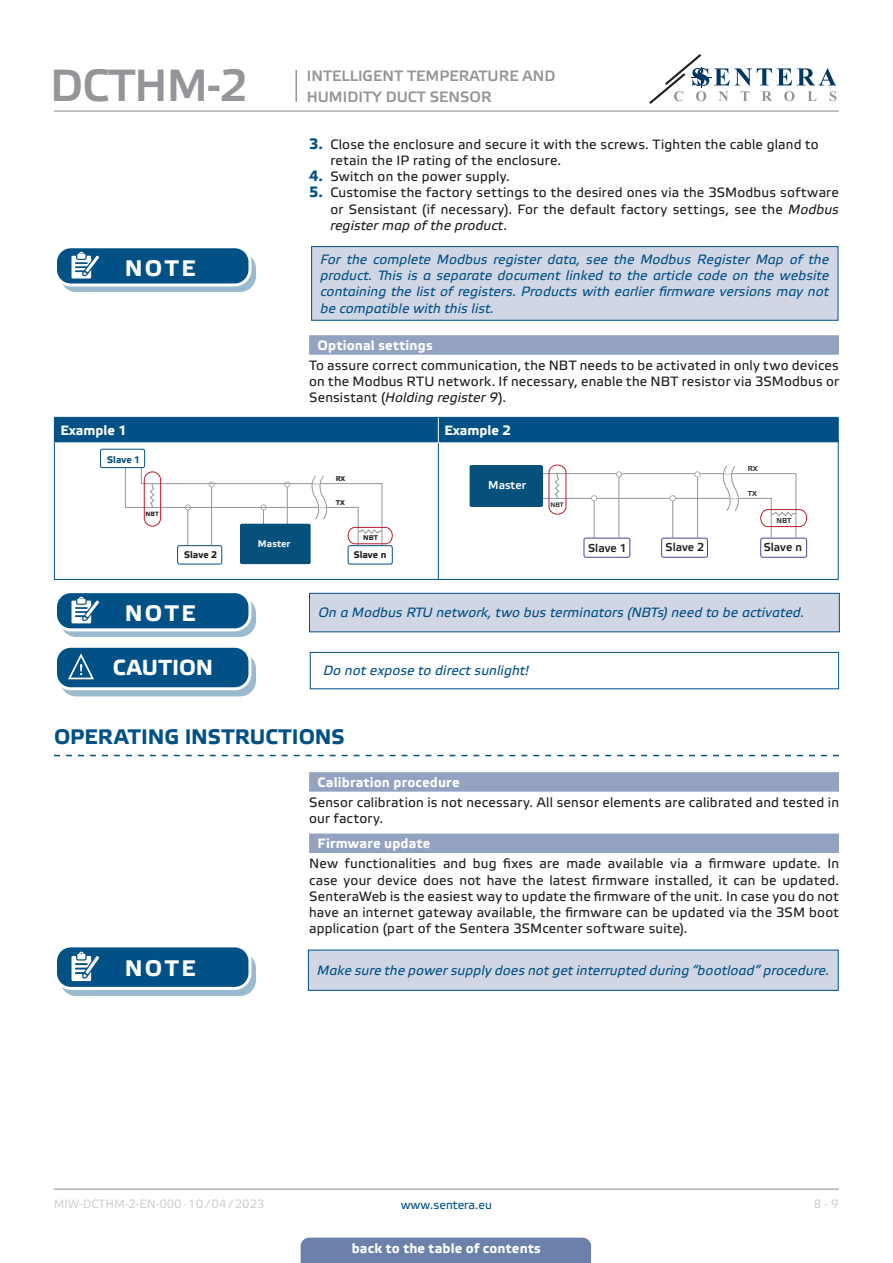
<style>
.page{position:relative;width:893px;height:1263px;background:#fff}
.page>*{position:absolute;margin:0;border:0;box-sizing:border-box;transform-origin:0 0}
.t1{font:45px "Etelka Medium Pro";letter-spacing:-.02em;color:#939598}
.t2{font:700 22.5px "Etelka Text Pro";letter-spacing:.105em;color:#fff}
.t3{font:700 21.75px "Etelka Text Pro";letter-spacing:.005em;color:#fff}
.t4{font:700 21px "Etelka Text Pro";letter-spacing:-.005em;color:#015186}
.t5{font:15px/21px "Etelka Medium Pro";color:#939598}
.body{font:13.5px/16.2px "Etelka Text Pro";letter-spacing:.015em;color:#231f20;text-align:justify}
.attention{font:italic 13.5px/16.2px "Etelka Text Pro";letter-spacing:.01em;color:#015186;text-align:justify}
.Number-roman{font:700 13.5px "Etelka Text Pro";letter-spacing:.015em;color:#fff}
.head-table{font:700 13.5px "Etelka Text Pro";color:#fff}
.t6{font:12px "Etelka Text Pro";color:#d1d2d4}
.t7{font:12px "Etelka Text Pro";color:#015186}
.t8{font:11.4px "Etelka Medium Pro";color:#231f20}
.t9{font:11.4px "Etelka Medium Pro";color:#fff}
.t10{font:700 9.6px "Etelka Text Pro";color:#231f20}
.t11{font:700 9.6px "Etelka Text Pro";color:#f2f3f4}
.t12{font:700 9.6px "Etelka Text Pro";color:#06517c}
.t13{font:7.2px "Etelka Medium Pro";color:#231f20}
.t14{font:700 6.9px "Etelka Text Pro";color:#231f20}
.t15{font:6.45px "Etelka Medium Pro";color:#231f20}
.t16{font:700 6.15px "Etelka Text Pro";color:#231f20}
.s1{font-weight:700;font-size:15px;color:#015186}
.s2{font-style:italic}
</style>
<div class="page">
<hr style="left:54px;top:111px;width:785px;height:1px;background:#939598">
<hr style="left:54px;top:1188px;width:785px;height:2px;background:#939598">
<svg style="left:649px;top:54px;width:187px;height:50px"></svg>
<div style="left:301px;top:1237px;width:290px;height:26px;background:#6c81aa"></div>
<hr style="left:295px;top:70px;width:2px;height:32px;background:#939598">
<div style="left:309px;top:335px;width:530px;height:20px;background:#94a2c2"></div>
<svg style="left:54px;top:755px;width:785px;height:1px"></svg>
<div style="left:309px;top:772px;width:530px;height:20px;background:#94a2c2"></div>
<div style="left:309px;top:833px;width:530px;height:20px;background:#94a2c2"></div>
<div style="left:312px;top:247px;width:526px;height:73px;background:#d1d6e4"></div>
<div style="left:311px;top:246px;width:527px;height:75px;border:1px solid #015186"></div>
<svg style="left:61px;top:253px;width:194px;height:38px"></svg>
<div style="left:60px;top:252px;width:196px;height:40px;border:1px solid #015186;border-radius:15px"></div>
<div style="left:56px;top:247px;width:194px;height:38px;background:#015186;border-radius:15px"></div>
<div style="left:54px;top:245px;width:197px;height:41px;border:3px solid #fff;border-radius:15px"></div>
<svg style="left:71px;top:252px;width:34px;height:34px"></svg>
<svg style="left:54px;top:417px;width:785px;height:26px;background:#085589"></svg>
<hr style="left:54px;top:443px;width:1px;height:136px;background:#015186">
<hr style="left:54px;top:579px;width:384px;height:1px;background:#015186">
<hr style="left:438px;top:443px;width:1px;height:136px;background:#015186">
<hr style="left:838px;top:443px;width:1px;height:136px;background:#015186">
<hr style="left:438px;top:579px;width:401px;height:1px;background:#015186">
<div style="left:177px;top:545px;width:45px;height:19px;border:1px solid #06517c;border-radius:2px"></div>
<div style="left:348px;top:545px;width:45px;height:19px;border:1px solid #06517c;border-radius:2px"></div>
<div style="left:240px;top:524px;width:71px;height:40px;background:#06517c;border-radius:2px"></div>
<svg style="left:125px;top:453px;width:268px;height:96px"></svg>
<div style="left:100px;top:449px;width:45px;height:19px;background:#fff;border-radius:2px"></div>
<div style="left:100px;top:449px;width:45px;height:19px;border:1px solid #06517c;border-radius:2px"></div>
<div style="left:661px;top:538px;width:47px;height:20px;border:1px solid #4e439b;border-radius:2px"></div>
<hr style="left:529px;top:498px;width:201px;height:1px;background:#939598">
<hr style="left:536px;top:473px;width:188px;height:1px;background:#939598">
<div style="left:584px;top:538px;width:46px;height:20px;border:1px solid #4e439b;border-radius:2px"></div>
<div style="left:760px;top:538px;width:47px;height:20px;border:1px solid #4e439b;border-radius:2px"></div>
<div style="left:470px;top:465px;width:73px;height:42px;background:#06517c;border-radius:2px"></div>
<svg style="left:548px;top:465px;width:259px;height:73px"></svg>
<div style="left:309px;top:593px;width:530px;height:39px;background:#d1d6e4"></div>
<div style="left:309px;top:593px;width:531px;height:39px;border:1px solid #015186"></div>
<svg style="left:61px;top:598px;width:194px;height:38px"></svg>
<div style="left:60px;top:597px;width:196px;height:40px;border:1px solid #015186;border-radius:15px"></div>
<div style="left:56px;top:592px;width:194px;height:38px;background:#015186;border-radius:15px"></div>
<div style="left:54px;top:590px;width:197px;height:41px;border:3px solid #fff;border-radius:15px"></div>
<svg style="left:71px;top:597px;width:34px;height:34px"></svg>
<div style="left:310px;top:652px;width:529px;height:37px;border:1px solid #015186"></div>
<svg style="left:61px;top:653px;width:194px;height:43px"></svg>
<div style="left:60px;top:653px;width:196px;height:43px;border:1px solid #015186;border-radius:15px"></div>
<div style="left:56px;top:646px;width:194px;height:43px;background:#015186;border-radius:15px"></div>
<div style="left:54px;top:645px;width:197px;height:45px;border:3px solid #fff;border-radius:15px"></div>
<svg style="left:67px;top:653px;width:38px;height:36px"></svg>
<div style="left:61px;top:953px;width:194px;height:42px;background:#9abacf;border-radius:15px"></div>
<div style="left:60px;top:952px;width:196px;height:44px;border:1px solid #015186;border-radius:15px"></div>
<div style="left:56px;top:946px;width:194px;height:42px;background:#015186;border-radius:15px"></div>
<div style="left:54px;top:944px;width:197px;height:46px;border:3px solid #fff;border-radius:15px"></div>
<svg style="left:71px;top:952px;width:34px;height:37px"></svg>
<div style="left:308px;top:950px;width:530px;height:40px;background:#d1d6e4"></div>
<div style="left:308px;top:950px;width:531px;height:41px;border:1px solid #015186"></div>
<h1 class="t1" style="left:50px;top:61px;width:199px">DCTHM-2</h1>
<p class="t5" style="left:307px;top:66px;width:250px">INTELLIGENT TEMPERATURE AND<br>HUMIDITY DUCT SENSOR</p>
<p class="body" style="left:330px;top:137px;width:490px;text-indent:-21px"><span class="s1">3.</span> Close the enclosure and secure it with the screws. Tighten the cable gland to retain the IP rating of the enclosure.</p>
<p class="body" style="left:309px;top:169px;width:202px"><span class="s1">4.</span> Switch on the power supply.</p>
<p class="body" style="left:330px;top:185px;width:510px;text-indent:-21px"><span class="s1">5.</span> Customise the factory settings to the desired ones via the 3SModbus software or Sensistant (if necessary). For the default factory settings, see the <span class="s2">Modbus register map of the product</span>.</p>
<p class="attention" style="left:320px;top:252px;width:510px">For the complete Modbus register data, see the Modbus Register Map of the product. This is a separate document linked to the article code on the website containing the list of registers. Products with earlier firmware versions may not be compatible with this list.</p>
<p class="t2" style="left:125px;top:254px;width:72px">NOTE</p>
<p class="Number-roman" style="left:318px;top:336px;width:116px">Optional settings</p>
<p class="body" style="left:309px;top:358px;width:531px">To assure correct communication, the NBT needs to be activated in only two devices on the Modbus RTU network. If necessary, enable the NBT resistor via 3SModbus or Sensistant (<span class="s2">Holding register 9</span>).</p>
<p class="head-table" style="left:60px;top:422px;width:68px">Example 1</p>
<p class="head-table" style="left:444px;top:422px;width:68px">Example 2</p>
<p class="t14" style="left:336px;top:475px;width:11px">RX</p>
<p class="t14" style="left:336px;top:499px;width:11px">ТX</p>
<p class="t14" style="left:363px;top:534px;width:16px">NBT</p>
<p class="t12" style="left:107px;top:454px;width:35px">Slave 1</p>
<p class="t9" style="left:488px;top:479px;width:39px">Master</p>
<p class="t16" style="left:146px;top:510px;width:15px">NBT</p>
<p class="t11" style="left:258px;top:538px;width:34px">Master</p>
<p class="t10" style="left:184px;top:550px;width:35px">Slave 2</p>
<p class="t10" style="left:354px;top:549px;width:34px">Slave n</p>
<p class="t15" style="left:550px;top:501px;width:15px">NBT</p>
<p class="t8" style="left:588px;top:542px;width:40px">Slave 1</p>
<p class="t8" style="left:666px;top:541px;width:40px">Slave 2</p>
<p class="t13" style="left:748px;top:465px;width:11px">RX</p>
<p class="t13" style="left:748px;top:490px;width:11px">ТX</p>
<p class="t13" style="left:776px;top:516px;width:16px">NBT</p>
<p class="t8" style="left:764px;top:541px;width:40px">Slave n</p>
<p class="t2" style="left:125px;top:599px;width:72px">NOTE</p>
<p class="attention" style="left:318px;top:605px;width:488px">On a Modbus RTU network, two bus terminators (NBTs) need to be activated.</p>
<p class="t3" style="left:113px;top:654px;width:102px">CAUTION</p>
<p class="attention" style="left:323px;top:663px;width:208px">Do not expose to direct sunlight!</p>
<p class="t4" style="left:54px;top:723px;width:292px">OPERATING INSTRUCTIONS</p>
<p class="Number-roman" style="left:318px;top:773px;width:143px">Calibration procedure</p>
<p class="body" style="left:309px;top:795px;width:531px">Sensor calibration is not necessary. All sensor elements are calibrated and tested in our factory.</p>
<p class="Number-roman" style="left:318px;top:835px;width:114px">Firmware update</p>
<p class="body" style="left:309px;top:856px;width:531px">New functionalities and bug fixes are made available via a firmware update. In case your device does not have the latest firmware installed, it can be updated.<br>SenteraWeb is the easiest way to update the firmware of the unit. In case you do not have an internet gateway available, the firmware can be updated via the 3SM boot application (part of the Sentera 3SMcenter software suite).</p>
<p class="t2" style="left:125px;top:954px;width:72px">NOTE</p>
<p class="attention" style="left:317px;top:963px;width:514px">Make sure the power supply does not get interrupted during “bootload” procedure.</p>
<p class="t6" style="left:54px;top:1197px;width:212px">MIW-DCTHM-2-EN-000 - 10 / 04 / 2023</p>
<p class="t7" style="left:401px;top:1198px;width:93px">www.sentera.eu</p>
<p class="t6" style="left:814px;top:1197px;width:27px">8 - 9</p>
<p class="Number-roman" style="left:352px;top:1239px;width:191px">back to the table of contents</p>
</div>
